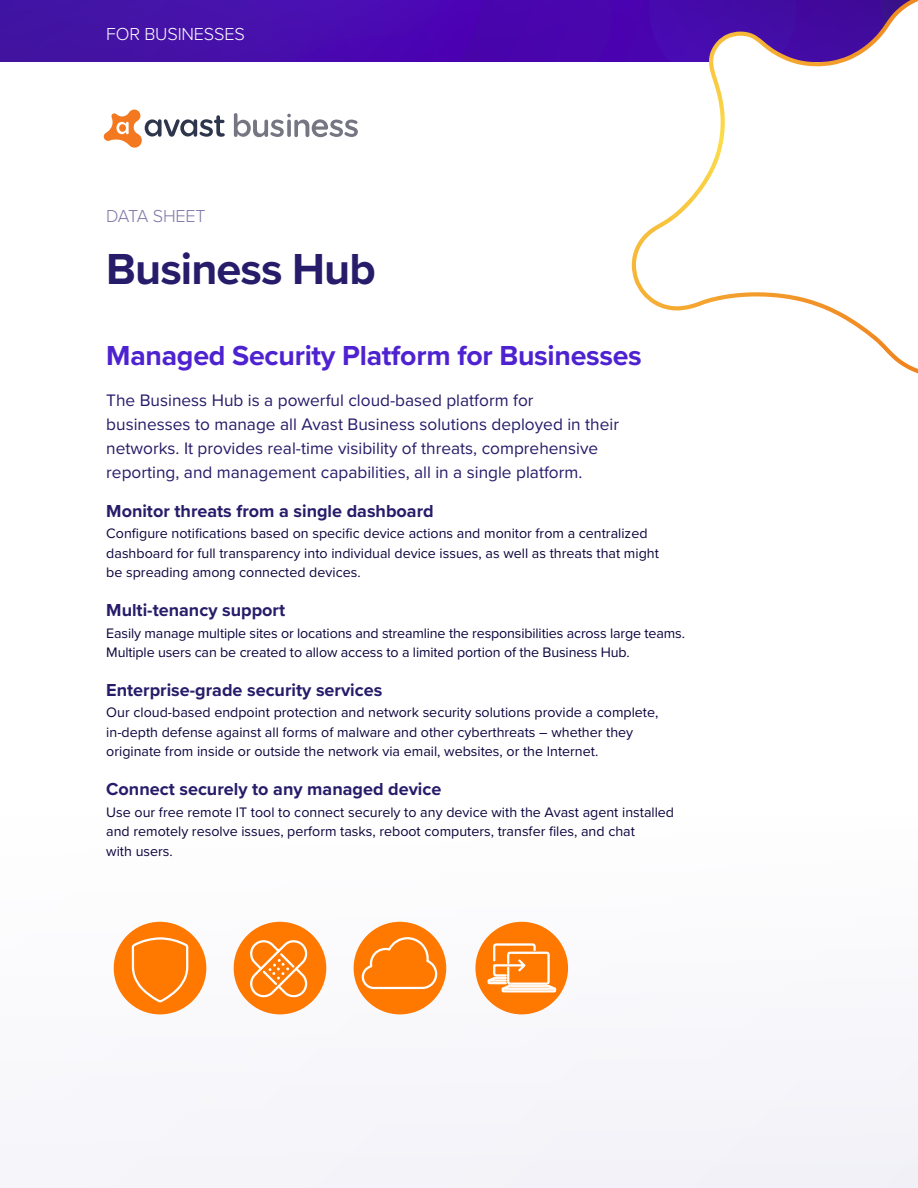
<style>
.page{position:relative;width:918px;height:1188px;background:#fff}
.page>*{position:absolute;margin:0;border:0;box-sizing:border-box;transform-origin:0 0}
.t1{font:700 45px "Proxima Nova";letter-spacing:-.02em;color:#261c6a}
.t2{font:700 28.5px "Proxima Nova";letter-spacing:-.01em;color:#4e22d0}
.t3{font:700 18px "Proxima Nova";color:#261c6a}
.t4{font:300 18px "Proxima Nova";letter-spacing:-.01em;color:#fff}
.t5{font:300 18px "Proxima Nova";letter-spacing:-.01em;color:#7d77a6}
.t6{font:17.25px/24px "Proxima Nova";color:#261c6a}
.t7{font:14.25px/19.5px "Proxima Nova";color:#0c053e}
</style>
<div class="page">
<svg style="left:0;top:0;width:632px;height:62px;background:#470bab"></svg>
<div style="left:0;top:818px;width:918px;height:370px;background:#f8f8fb"></div>
<svg style="left:104px;top:110px;width:121px;height:37px"></svg>
<svg style="left:234px;top:113px;width:124px;height:24px"></svg>
<svg style="left:829px;top:311px;width:89px;height:63px"></svg>
<svg style="left:632px;top:0;width:286px;height:311px"></svg>
<div style="left:234px;top:922px;width:92px;height:92px;background:#ff7800;border-radius:50%"></div>
<div style="left:114px;top:922px;width:92px;height:92px;background:#ff7800;border-radius:50%"></div>
<svg style="left:131px;top:0;width:59px;height:1004px"></svg>
<div style="left:354px;top:922px;width:92px;height:92px;background:#ff7800;border-radius:50%"></div>
<svg style="left:360px;top:936px;width:76px;height:79px"></svg>
<div style="left:475px;top:922px;width:93px;height:92px;background:#ff7800;border-radius:50%"></div>
<svg style="left:488px;top:944px;width:68px;height:48px"></svg>
<svg style="left:247px;top:940px;width:61px;height:61px"></svg>
<p class="t4" style="left:106px;top:20px;width:140px">FOR BUSINESSES</p>
<p class="t5" style="left:106px;top:203px;width:101px">DATA SHEET</p>
<h1 class="t1" style="left:106px;top:236px;width:271px">Business Hub</h1>
<h2 class="t2" style="left:106px;top:334px;width:537px">Managed Security Platform for Businesses</h2>
<p class="t6" style="left:106px;top:388px;width:514px">The Business Hub is a powerful cloud-based platform for businesses to manage all Avast Business solutions deployed in their networks. It provides real-time visibility of threats, comprehensive reporting, and management capabilities, all in a single platform.</p>
<p class="t3" style="left:106px;top:497px;width:329px">Monitor threats from a single dashboard</p>
<p class="t7" style="left:106px;top:523px;width:554px">Configure notifications based on specific device actions and monitor from a centralized dashboard for full transparency into individual device issues, as well as threats that might be spreading among connected devices.</p>
<p class="t3" style="left:106px;top:597px;width:180px">Multi-tenancy support</p>
<p class="t7" style="left:106px;top:622px;width:580px">Easily manage multiple sites or locations and streamline the responsibilities across large teams.<br>Multiple users can be created to allow access to a limited portion of the Business Hub.</p>
<p class="t3" style="left:106px;top:676px;width:278px">Enterprise-grade security services</p>
<p class="t7" style="left:106px;top:702px;width:554px">Our cloud-based endpoint protection and network security solutions provide a complete, in-depth defense against all forms of malware and other cyberthreats – whether they originate from inside or outside the network via email, websites, or the Internet.</p>
<p class="t3" style="left:106px;top:776px;width:337px">Connect securely to any managed device</p>
<p class="t7" style="left:106px;top:801px;width:569px">Use our free remote IT tool to connect securely to any device with the Avast agent installed and remotely resolve issues, perform tasks, reboot computers, transfer files, and chat<br>with users.</p>
</div>
